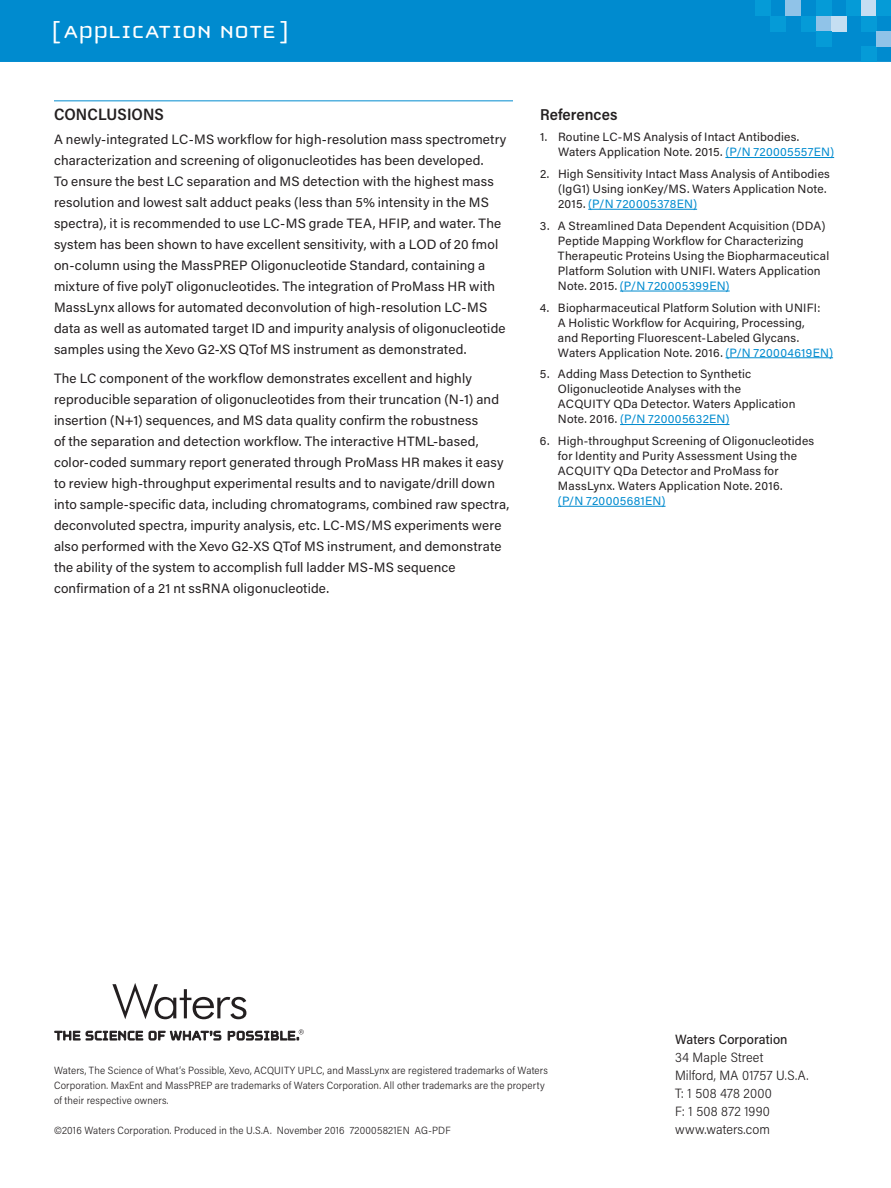
<style>
.page{position:relative;width:891px;height:1188px;background:#fff}
.page>*{position:absolute;margin:0;border:0;box-sizing:border-box;transform-origin:0 0}
.t1{font:25.5px "Cholla Unicase";letter-spacing:.01em;color:#fff;scale:1.1 1}
.t2{font:600 16.5px "Acumin Pro Semi Cond";letter-spacing:.005em;color:#231f20}
.t3{font:600 15.75px "Acumin Pro Semi Cond";letter-spacing:.005em;color:#231f20}
.t4{font:13.5px/21px "Acumin Pro";letter-spacing:.01em;color:#231f20}
.t5{font:300 13.5px/18px "Acumin Pro Semi Cond";letter-spacing:.01em;color:#231f20}
.t6{font:500 13.5px "Acumin Pro Semi Cond";letter-spacing:.005em;color:#231f20}
.t7{font:12px/15px "Acumin Pro";letter-spacing:.015em;color:#231f20}
.t8{font:12px "Acumin Pro";letter-spacing:.025em;color:#008bcf}
.t9{font:300 10.5px/15px "Acumin Pro Semi Cond";letter-spacing:.015em;color:#231f20}
.s1{color:#008bcf}
</style>
<div class="page">
<div style="left:0;top:0;width:891px;height:62px;background:#008bcf"></div>
<div style="left:755px;top:0;width:15px;height:16px;background:#059bd7"></div>
<div style="left:861px;top:47px;width:15px;height:15px;background:#059bd7"></div>
<div style="left:770px;top:16px;width:16px;height:15px;background:#059bd7"></div>
<div style="left:786px;top:0;width:15px;height:16px;background:#90c3e8"></div>
<div style="left:801px;top:16px;width:15px;height:15px;background:#059bd7"></div>
<div style="left:816px;top:16px;width:16px;height:15px;background:#90c3e8"></div>
<div style="left:832px;top:16px;width:15px;height:15px;background:#c5def2"></div>
<div style="left:816px;top:0;width:16px;height:16px;background:#059bd7"></div>
<div style="left:816px;top:31px;width:16px;height:16px;background:#059bd7"></div>
<div style="left:861px;top:0;width:15px;height:16px;background:#c5def2"></div>
<div style="left:847px;top:0;width:14px;height:16px;background:#059bd7"></div>
<div style="left:876px;top:0;width:15px;height:16px;background:#059bd7"></div>
<div style="left:861px;top:16px;width:15px;height:15px;background:#059bd7"></div>
<div style="left:876px;top:31px;width:15px;height:16px;background:#90c3e8"></div>
<svg style="left:55px;top:1031px;width:88px;height:9px"></svg>
<svg style="left:149px;top:1030px;width:72px;height:10px"></svg>
<svg style="left:228px;top:1029px;width:76px;height:11px"></svg>
<svg style="left:112px;top:983px;width:134px;height:36px"></svg>
<hr style="left:54px;top:100px;width:459px;height:1px;background:#008bcf">
<hr style="left:725px;top:157px;width:109px;height:1px;background:#008bcf">
<hr style="left:588px;top:209px;width:109px;height:1px;background:#008bcf">
<hr style="left:620px;top:291px;width:110px;height:1px;background:#008bcf">
<hr style="left:726px;top:357px;width:107px;height:1px;background:#008bcf">
<hr style="left:620px;top:424px;width:109px;height:1px;background:#008bcf">
<hr style="left:558px;top:506px;width:108px;height:1px;background:#008bcf">
<h1 class="t1" style="left:52px;top:19px;width:217px">[ APPLICATION NOTE ]</h1>
<p class="t2" style="left:54px;top:103px;width:111px">CONCLUSIONS</p>
<p class="t4" style="left:54px;top:128px;width:454px">A newly-integrated LC-MS workflow for high-resolution mass spectrometry characterization and screening of oligonucleotides has been developed.<br>To ensure the best LC separation and MS detection with the highest mass resolution and lowest salt adduct peaks (less than 5% intensity in the MS spectra), it is recommended to use LC-MS grade TEA, HFIP, and water. The system has been shown to have excellent sensitivity, with a LOD of 20 fmol on-column using the MassPREP Oligonucleotide Standard, containing a mixture of five polyT oligonucleotides. The integration of ProMass HR with MassLynx allows for automated deconvolution of high-resolution LC-MS data as well as automated target ID and impurity analysis of oligonucleotide samples using the Xevo G2-XS QTof MS instrument as demonstrated.</p>
<p class="t4" style="left:54px;top:367px;width:457px">The LC component of the workflow demonstrates excellent and highly reproducible separation of oligonucleotides from their truncation (N-1) and insertion (N+1) sequences, and MS data quality confirm the robustness<br>of the separation and detection workflow. The interactive HTML-based, color-coded summary report generated through ProMass HR makes it easy to review high-throughput experimental results and to navigate/drill down into sample-specific data, including chromatograms, combined raw spectra, deconvoluted spectra, impurity analysis, etc. LC-MS/MS experiments were also performed with the Xevo G2-XS QTof MS instrument, and demonstrate the ability of the system to accomplish full ladder MS-MS sequence confirmation of a 21 nt ssRNA oligonucleotide.</p>
<p class="t3" style="left:540px;top:103px;width:79px">References</p>
<p class="t7" style="left:558px;top:129px;width:278px;text-indent:-18px">1. Routine LC-MS Analysis of Intact Antibodies.<br>Waters Application Note. 2015. <span class="s1">(P/N 720005557EN)</span></p>
<p class="t7" style="left:558px;top:166px;width:273px;text-indent:-18px">2. High Sensitivity Intact Mass Analysis of Antibodies (IgG1) Using ionKey/MS. Waters Application Note.<br>2015. <span class="s1">(P/N 720005378EN)</span></p>
<p class="t7" style="left:558px;top:218px;width:273px;text-indent:-18px">3. A Streamlined Data Dependent Acquisition (DDA)<br>Peptide Mapping Workflow for Characterizing Therapeutic Proteins Using the Biopharmaceutical Platform Solution with UNIFI. Waters Application Note. 2015. <span class="s1">(P/N 720005399EN)</span></p>
<p class="t7" style="left:558px;top:299px;width:277px;text-indent:-18px">4. Biopharmaceutical Platform Solution with UNIFI:<br>A Holistic Workflow for Acquiring, Processing,<br>and Reporting Fluorescent-Labeled Glycans.<br>Waters Application Note. 2016. <span class="s1">(P/N 720004619EN)</span></p>
<p class="t7" style="left:558px;top:366px;width:239px;text-indent:-18px">5. Adding Mass Detection to Synthetic Oligonucleotide Analyses with the ACQUITY QDa Detector. Waters Application Note. 2016. <span class="s1">(P/N 720005632EN)</span></p>
<p class="t7" style="left:558px;top:433px;width:258px;text-indent:-18px">6. High-throughput Screening of Oligonucleotides for Identity and Purity Assessment Using the ACQUITY QDa Detector and ProMass for MassLynx. Waters Application Note. 2016.</p>
<p class="t8" style="left:558px;top:493px;width:109px">(P/N 720005681EN)</p>
<p class="t9" style="left:54px;top:1062px;width:495px">Waters, The Science of What’s Possible, Xevo, ACQUITY UPLC, and MassLynx are registered trademarks of Waters<br>Corporation. MaxEnt and MassPREP are trademarks of Waters Corporation. All other trademarks are the property of their respective owners.</p>
<p class="t9" style="left:54px;top:1122px;width:398px">©2016 Waters Corporation. Produced in the U.S.A. November 2016 720005821EN AG-PDF</p>
<p class="t6" style="left:675px;top:1030px;width:114px">Waters Corporation</p>
<p class="t5" style="left:675px;top:1048px;width:135px">34 Maple Street<br>Milford, MA 01757 U.S.A.<br>T: 1 508 478 2000<br>F: 1 508 872 1990 www.waters.com</p>
</div>
